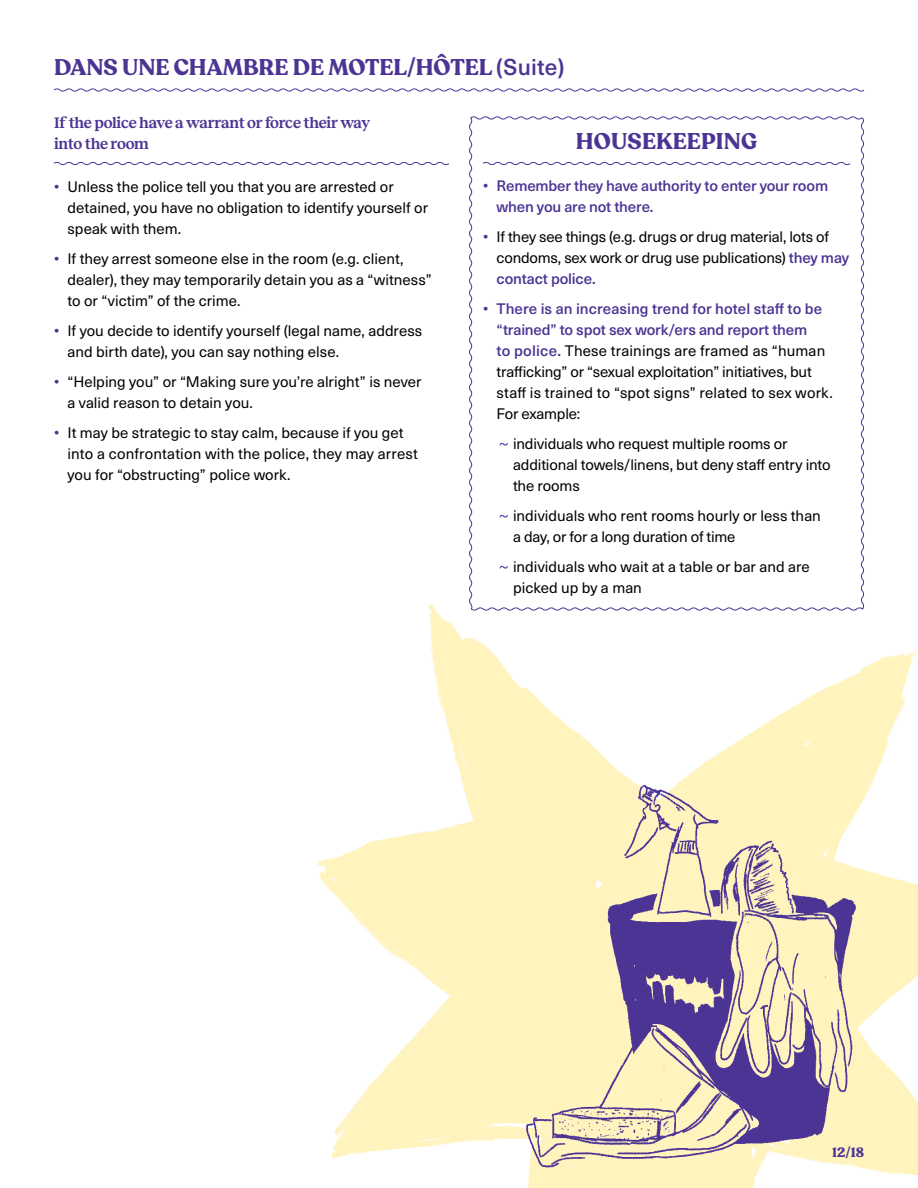
<style>
.page{position:relative;width:918px;height:1188px;background:#fff}
.page>*{position:absolute;margin:0;border:0;box-sizing:border-box;transform-origin:0 0}
.title_level_2{font:700 22.5px "Recoleta";color:#4c3494}
.Highlight_substyle{font:600 15.75px/21px "Reckless";letter-spacing:-.02em;color:#4c3494}
.t1{font:15px/21px "Neue Haas Unica W1 G";color:#000}
.t2{font:500 15px/21px "Neue Haas Unica W1 G";letter-spacing:-.015em;color:#4c3494}
.t3{font:700 13.5px "Recoleta";color:#4c3494}
.s1{font-family:"Neue Haas Unica W1 G";font-weight:500}
.s2{font-weight:500;color:#4c3494}
.s3{color:#4c3494}
</style>
<div class="page">
<img style="left:317px;top:604px;width:601px;height:584px">
<img style="left:510px;top:770px;width:367px;height:408px">
<svg style="left:468px;top:116px;width:397px;height:496px"></svg>
<svg style="left:482px;top:161px;width:369px;height:5px"></svg>
<svg style="left:53px;top:161px;width:396px;height:5px"></svg>
<svg style="left:53px;top:88px;width:812px;height:4px"></svg>
<p class="title_level_2" style="left:54px;top:53px;width:512px">DANS UNE CHAMBRE DE MOTEL/HÔTEL <span class="s1">(Suite)</span></p>
<p class="Highlight_substyle" style="left:54px;top:110px;width:318px">If the police have a warrant or force their way into the room</p>
<p class="t1" style="left:68px;top:175px;width:362px;text-indent:-14px"><span class="s2">•</span> Unless the police tell you that you are arrested or detained, you have no obligation to identify yourself or speak with them.</p>
<p class="t1" style="left:68px;top:247px;width:366px;text-indent:-14px"><span class="s2">•</span> If they arrest someone else in the room (e.g. client, dealer), they may temporarily detain you as a “witness” to or “victim” of the crime.</p>
<p class="t1" style="left:68px;top:319px;width:356px;text-indent:-14px"><span class="s2">•</span> If you decide to identify yourself (legal name, address and birth date), you can say nothing else.</p>
<p class="t1" style="left:68px;top:370px;width:356px;text-indent:-14px"><span class="s2">•</span> “Helping you” or “Making sure you’re alright” is never a valid reason to detain you.</p>
<p class="t1" style="left:68px;top:421px;width:352px;text-indent:-14px"><span class="s2">•</span> It may be strategic to stay calm, because if you get into a confrontation with the police, they may arrest you for “obstructing” police work.</p>
<p class="title_level_2" style="left:576px;top:127px;width:183px">HOUSEKEEPING</p>
<p class="t2" style="left:497px;top:174px;width:333px;text-indent:-14px">• Remember they have authority to enter your room when you are not there.</p>
<p class="t1" style="left:497px;top:225px;width:354px;text-indent:-14px"><span class="s2">•</span> If they see things (e.g. drugs or drug material, lots of condoms, sex work or drug use publications) <span class="s2">they may contact police.</span></p>
<p class="t1" style="left:497px;top:297px;width:338px;text-indent:-14px"><span class="s2">• There is an increasing trend for hotel staff to be “trained” to spot sex work/ers and report them<br>to police.</span> These trainings are framed as “human trafficking” or “sexual exploitation” initiatives, but staff is trained to “spot signs” related to sex work.<br>For example:</p>
<p class="t1" style="left:513px;top:432px;width:319px;text-indent:-14px"><span class="s3">~</span> individuals who request multiple rooms or additional towels/linens, but deny staff entry into the rooms</p>
<p class="t1" style="left:513px;top:504px;width:309px;text-indent:-14px"><span class="s3">~</span> individuals who rent rooms hourly or less than a day, or for a long duration of time</p>
<p class="t1" style="left:513px;top:555px;width:298px;text-indent:-14px"><span class="s3">~</span> individuals who wait at a table or bar and are picked up by a man</p>
<p class="t3" style="left:832px;top:1143px;width:33px">12/18</p>
</div>
